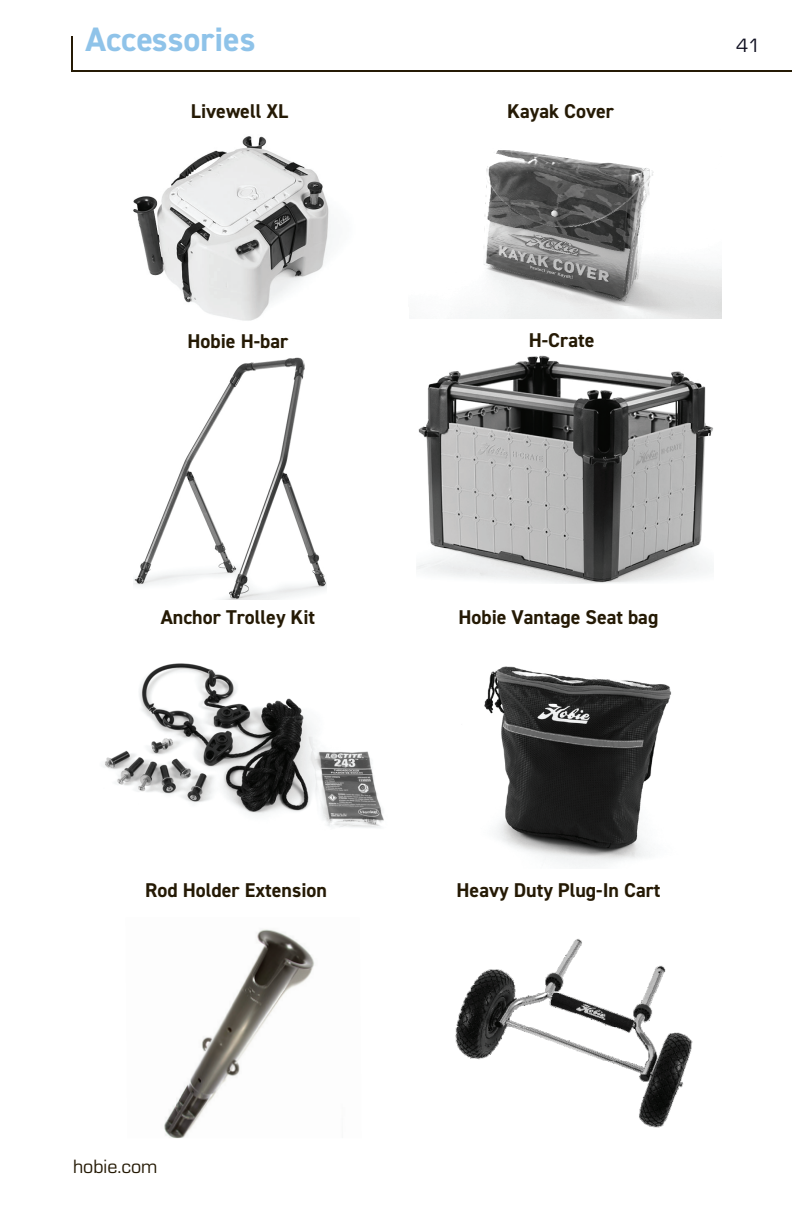
<style>
.page{position:relative;width:792px;height:1224px;background:#fff}
.page>*{position:absolute;margin:0;border:0;box-sizing:border-box;transform-origin:0 0}
.t1{font:700 34px "DIN2014";color:#8fc3e9}
.t2{font:700 20px "DIN2014";color:#251a05}
.t3{font:20px "Eurostile";color:#251a05}
.t4{font:20px "Eurostile";color:#0e0e1f}
</style>
<div class="page">
<hr style="left:72px;top:70px;width:720px;height:2px;background:#251a05">
<hr style="left:71px;top:36px;width:2px;height:36px;background:#251a05">
<img style="left:455px;top:939px;width:238px;height:189px">
<img style="left:470px;top:150px;width:252px;height:169px">
<img style="left:133px;top:136px;width:198px;height:185px">
<img style="left:133px;top:357px;width:194px;height:242px">
<img style="left:484px;top:666px;width:188px;height:201px">
<img style="left:417px;top:355px;width:296px;height:229px">
<img style="left:104px;top:663px;width:280px;height:165px">
<img style="left:164px;top:929px;width:151px;height:209px">
<h1 class="t1" style="left:86px;top:17px;width:172px">Accessories</h1>
<p class="t2" style="left:191px;top:98px;width:99px">Livewell XL</p>
<p class="t2" style="left:507px;top:98px;width:108px">Kayak Cover</p>
<p class="t2" style="left:187px;top:327px;width:102px">Hobie H-bar</p>
<p class="t2" style="left:529px;top:327px;width:67px">H-Crate</p>
<p class="t4" style="left:736px;top:32px;width:26px">41</p>
<p class="t2" style="left:161px;top:603px;width:156px">Anchor Trolley Kit</p>
<p class="t2" style="left:145px;top:877px;width:183px">Rod Holder Extension</p>
<p class="t3" style="left:73px;top:1153px;width:86px">hobie.com</p>
<p class="t2" style="left:458px;top:603px;width:201px">Hobie Vantage Seat bag</p>
<p class="t2" style="left:457px;top:877px;width:205px">Heavy Duty Plug-In Cart</p>
</div>
